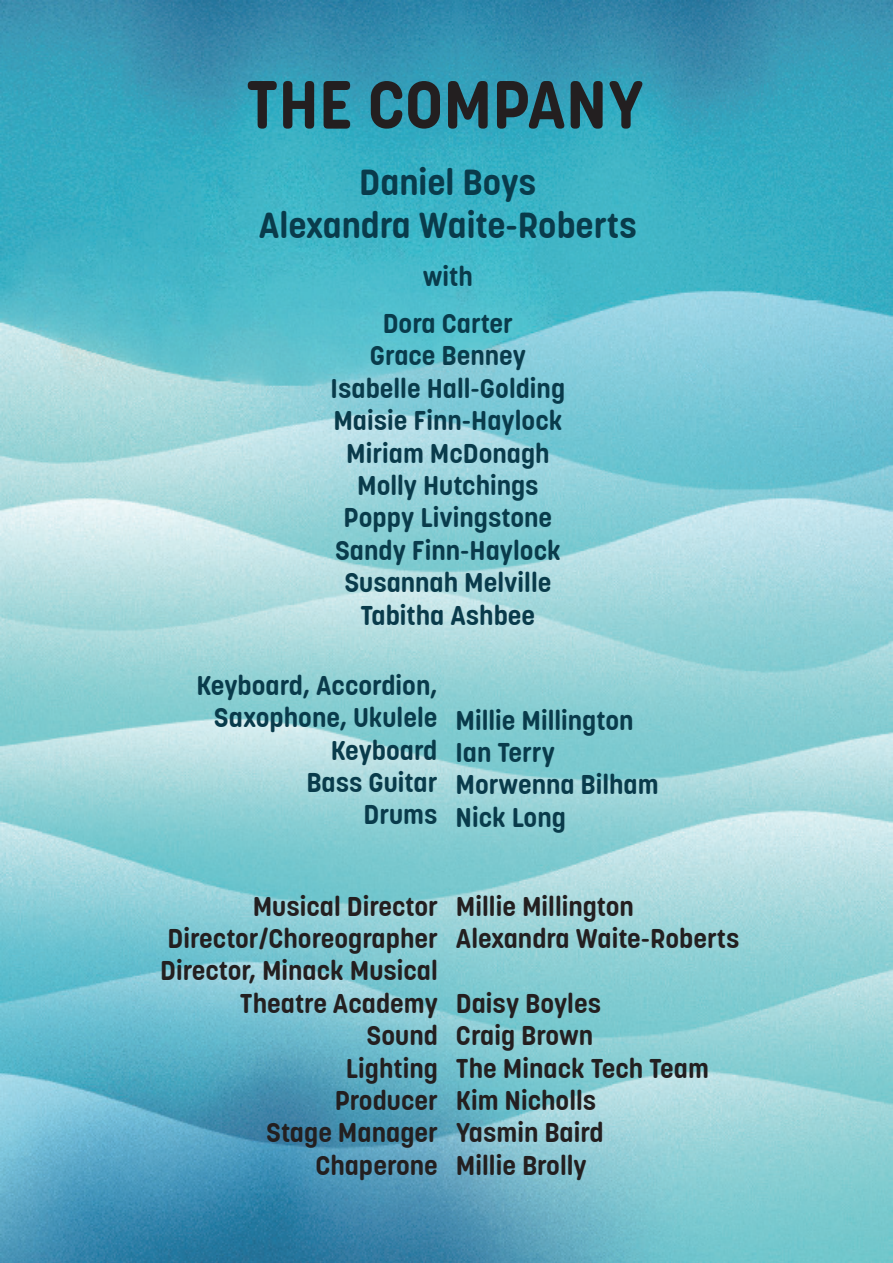
<style>
.page{position:relative;width:893px;height:1263px;background:#fff}
.page>*{position:absolute;margin:0;border:0;box-sizing:border-box;transform-origin:0 0}
.t1{font:700 67.5px "Korolev Rounded";color:#231f20}
.t2{font:700 36px/43.2px "Korolev Rounded";color:#093b4b;text-align:center}
.t3{font:700 27px/32.4px "Korolev Rounded";color:#093b4b;text-align:center}
.t4{font:700 27px/32.4px "Korolev Rounded";color:#231f20}
</style>
<div class="page">
<img style="left:0;top:0;width:892px;height:1263px">
<h1 class="t1" style="left:246px;top:63px;width:400px">THE COMPANY</h1>
<h2 class="t2" style="left:259px;top:161px;width:379px">Daniel Boys<br>Alexandra Waite-Roberts</h2>
<p class="t3" style="left:383px;top:252px;width:132px;line-height:47.4px">with<br>Dora Carter</p>
<p class="t3" style="left:331px;top:340px;width:236px">Grace Benney<br>Isabelle Hall-Golding<br>Maisie Finn-Haylock<br>Miriam McDonagh<br>Molly Hutchings<br>Poppy Livingstone<br>Sandy Finn-Haylock<br>Susannah Melville<br>Tabitha Ashbee</p>
<p class="t3" style="left:196px;top:669px;width:243px;text-align:right">Keyboard, Accordion,<br>Saxophone, Ukulele<br>Keyboard<br>Bass Guitar<br>Drums</p>
<p class="t3" style="left:455px;top:704px;width:205px;text-align:left">Millie Millington<br>Ian Terry<br>Morwenna Bilham<br>Nick Long</p>
<p class="t4" style="left:160px;top:890px;width:279px;text-align:right">Musical Director<br>Director/Choreographer<br>Director, Minack Musical<br>Theatre Academy<br>Sound<br>Lighting<br>Producer<br>Stage Manager<br>Chaperone</p>
<p class="t4" style="left:456px;top:890px;width:285px">Millie Millington<br>Alexandra Waite-Roberts</p>
<p class="t4" style="left:456px;top:987px;width:254px">Daisy Boyles<br>Craig Brown<br>The Minack Tech Team<br>Kim Nicholls<br>Yasmin Baird<br>Millie Brolly</p>
</div>
